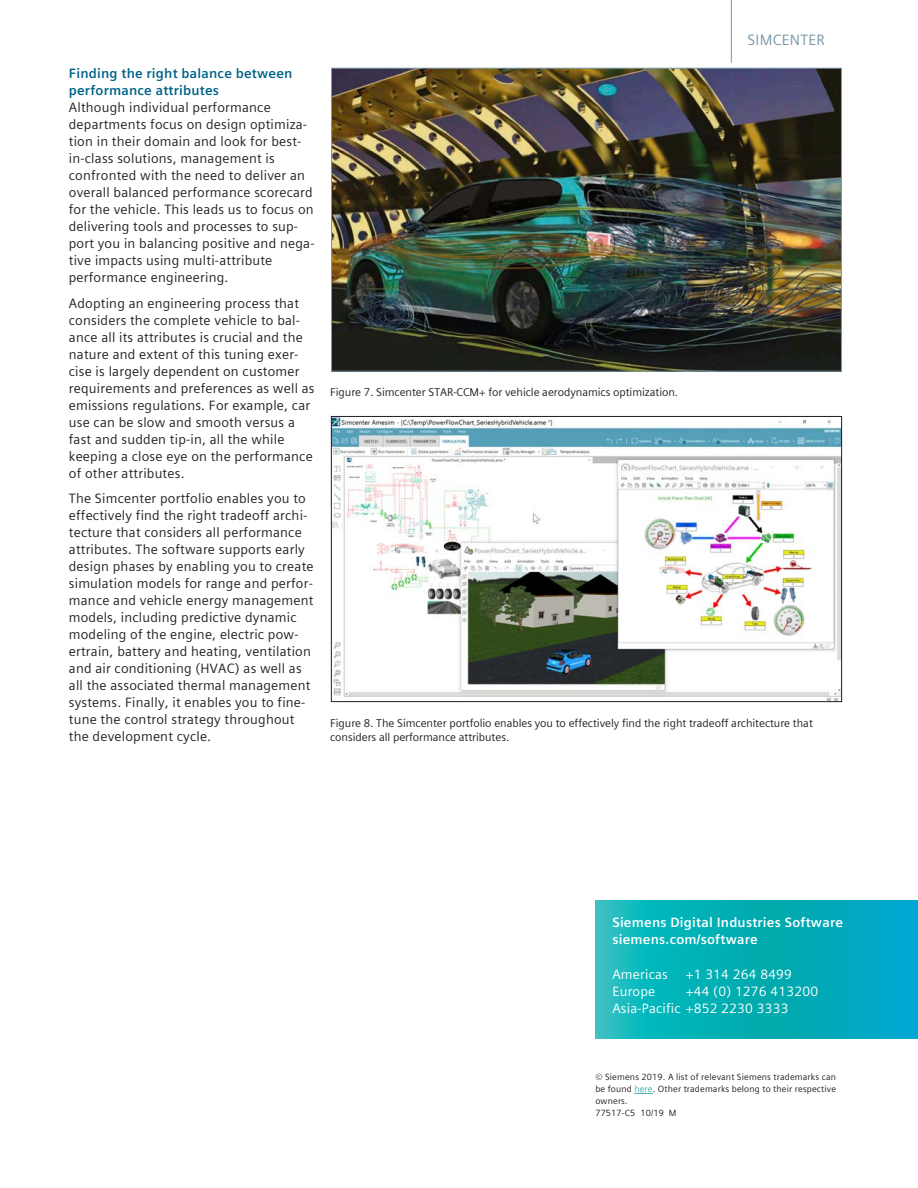
<style>
.page{position:relative;width:918px;height:1188px;background:#fff}
.page>*{position:absolute;margin:0;border:0;box-sizing:border-box;transform-origin:0 0}
.Product_tab___10pt_0{font:15px "Siemens Sans Global";letter-spacing:.015em;color:#7b99a9}
.Body_Text_Blk__9pt_4{font:13.5px/17px "Siemens Sans Global";letter-spacing:.015em;color:#231f20}
.Contact_Snow__9pt_4m{font:13.5px/17px "Siemens Sans Global";letter-spacing:.015em;color:#fff}
.Contact_HEAD_Snow__9{font:700 13.5px "Siemens Sans Global";letter-spacing:.015em;color:#fff}
.Body_Sub-Subhead_Dk{font:700 13.5px/17px "Siemens Sans Global";letter-spacing:.015em;color:#006288}
.Caption__7_5pt_130{font:11.25px/14.5px "Siemens Sans Global";letter-spacing:-.005em;color:#231f20}
.Legal_Text{font:9px/12px "Siemens Sans Global";letter-spacing:.015em;color:#231f20}
.s1{color:#36a9af}
</style>
<div class="page">
<img style="left:333px;top:70px;width:507px;height:299px">
<div style="left:331px;top:68px;width:511px;height:303px;border:1px solid #7b99a9"></div>
<img style="left:333px;top:418px;width:507px;height:282px">
<div style="left:331px;top:416px;width:511px;height:286px;border:1px solid #231f20"></div>
<hr style="left:731px;top:0;width:1px;height:63px;background:#7b99a9">
<svg style="left:634px;top:1093px;width:19px;height:1px"></svg>
<svg style="left:595px;top:901px;width:323px;height:137px;background:#05aeba"></svg>
<p class="Body_Sub-Subhead_Dk" style="left:69px;top:65px;width:225px">Finding the right balance between performance attributes</p>
<p class="Body_Text_Blk__9pt_4" style="left:69px;top:99px;width:247px">Although individual performance departments focus on design optimiza&shy;tion in their domain and look for best&shy;in-class solutions, management is confronted with the need to deliver an overall balanced performance scorecard for the vehicle. This leads us to focus on delivering tools and processes to sup&shy;port you in balancing positive and nega&shy;tive impacts using multi-attribute performance engineering.</p>
<p class="Body_Text_Blk__9pt_4" style="left:69px;top:294px;width:247px">Adopting an engineering process that considers the complete vehicle to bal&shy;ance all its attributes is crucial and the nature and extent of this tuning exer&shy;cise is largely dependent on customer requirements and preferences as well as emissions regulations. For example, car use can be slow and smooth versus a fast and sudden tip-in, all the while keeping a close eye on the performance of other attributes.</p>
<p class="Body_Text_Blk__9pt_4" style="left:69px;top:490px;width:246px">The Simcenter portfolio enables you to effectively find the right tradeoff archi&shy;tecture that considers all performance attributes. The software supports early design phases by enabling you to create simulation models for range and perfor&shy;mance and vehicle energy management models, including predictive dynamic modeling of the engine, electric pow&shy;ertrain, battery and heating, ventilation and air conditioning (HVAC) as well as all the associated thermal management systems. Finally, it enables you to fine&shy;tune the control strategy throughout the development cycle.</p>
<p class="Product_tab___10pt_0" style="left:748px;top:29px;width:79px">SIMCENTER</p>
<p class="Caption__7_5pt_130" style="left:330px;top:385px;width:350px">Figure 7. Simcenter STAR-CCM+ for vehicle aerodynamics optimization.</p>
<p class="Caption__7_5pt_130" style="left:330px;top:716px;width:484px">Figure 8. The Simcenter portfolio enables you to effectively find the right tradeoff architecture that considers all performance attributes.</p>
<p class="Contact_HEAD_Snow__9" style="left:612px;top:912px;width:232px">Siemens Digital Industries Software</p>
<p class="Contact_HEAD_Snow__9" style="left:612px;top:929px;width:147px">siemens.com/software</p>
<p class="Contact_Snow__9pt_4m" style="left:612px;top:965px;width:57px">Americas</p>
<p class="Contact_Snow__9pt_4m" style="left:686px;top:965px;width:108px">+1 314 264 8499</p>
<p class="Contact_Snow__9pt_4m" style="left:612px;top:982px;width:44px">Europe</p>
<p class="Contact_Snow__9pt_4m" style="left:612px;top:982px;width:207px;text-indent:73px">+44 (0) 1276 413200<br>Asia-Pacific +852 2230 3333</p>
<p class="Legal_Text" style="left:595px;top:1071px;width:242px">© Siemens 2019. A list of relevant Siemens trademarks can be found <span class="s1">here</span>. Other trademarks belong to their respective owners.<br>77517-C5 10/19 M</p>
</div>
